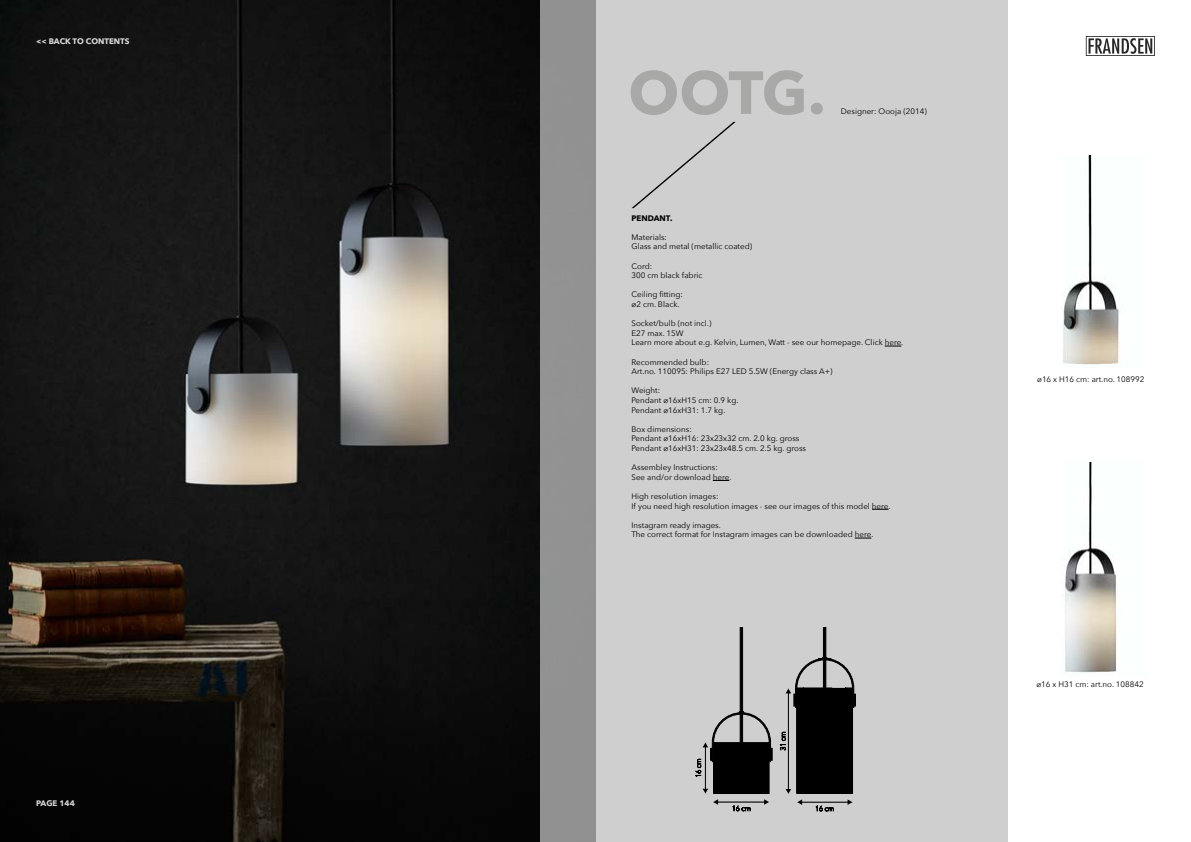
<style>
.page{position:relative;width:1191px;height:842px;background:#fff}
.page>*{position:absolute;margin:0;border:0;box-sizing:border-box;transform-origin:0 0}
.t1{font:700 60px "Avenir Next";color:#a8a8a7}
.t2{font:8px/9.6px "Avenir Next";color:#000}
.t3{font:700 8px "Avenir Next";color:#fff}
.t4{font:700 8px "Avenir Next";color:#000}
</style>
<div class="page">
<img style="left:0;top:0;width:540px;height:842px">
<svg style="left:540px;top:0;width:468px;height:842px;background:#c6c6c6"></svg>
<svg style="left:884px;top:346px;width:17px;height:1px"></svg>
<svg style="left:713px;top:480px;width:16px;height:1px"></svg>
<svg style="left:872px;top:509px;width:16px;height:1px"></svg>
<svg style="left:855px;top:538px;width:16px;height:1px"></svg>
<img style="left:1062px;top:463px;width:55px;height:210px">
<img style="left:1061px;top:155px;width:61px;height:210px">
<div style="left:631px;top:122px;width:104px;height:86px;background:#cfcfcf"></div>
<hr style="left:705px;top:746px;width:1px;height:43px;background:#000">
<svg style="left:702px;top:789px;width:6px;height:4px"></svg>
<hr style="left:717px;top:802px;width:48px;height:1px;background:#000">
<svg style="left:713px;top:799px;width:5px;height:6px"></svg>
<svg style="left:764px;top:799px;width:5px;height:6px"></svg>
<div style="left:713px;top:742px;width:56px;height:51px;background:#000"></div>
<div style="left:713px;top:742px;width:56px;height:52px;border:1px solid #000"></div>
<svg style="left:732px;top:805px;width:18px;height:6px"></svg>
<svg style="left:695px;top:627px;width:77px;height:150px"></svg>
<hr style="left:788px;top:693px;width:1px;height:97px;background:#000">
<svg style="left:785px;top:789px;width:6px;height:5px"></svg>
<hr style="left:801px;top:802px;width:47px;height:1px;background:#000">
<svg style="left:847px;top:799px;width:5px;height:6px"></svg>
<svg style="left:797px;top:799px;width:5px;height:6px"></svg>
<hr style="left:852px;top:688px;width:1px;height:105px;background:#000">
<div style="left:797px;top:688px;width:55px;height:105px;background:#000"></div>
<div style="left:796px;top:688px;width:56px;height:106px;border:1px solid #000"></div>
<svg style="left:785px;top:627px;width:70px;height:81px"></svg>
<svg style="left:815px;top:806px;width:18px;height:5px"></svg>
<svg style="left:780px;top:732px;width:5px;height:18px"></svg>
<svg style="left:1085px;top:36px;width:70px;height:20px"></svg>
<p class="t3" style="left:36px;top:34px;width:95px">&lt;&lt; BACK TO CONTENTS</p>
<p class="t3" style="left:36px;top:796px;width:40px">PAGE 144</p>
<h1 class="t1" style="left:628px;top:41px;width:199px">OOTG.</h1>
<p class="t2" style="left:841px;top:106px;width:87px">Designer: Oooja (2014)</p>
<p class="t4" style="left:631px;top:211px;width:42px">PENDANT.</p>
<p class="t2" style="left:631px;top:232px;width:122px">Materials:<br>Glass and metal (metallic coated)</p>
<p class="t2" style="left:631px;top:261px;width:73px">Cord:<br>300 cm black fabric</p>
<p class="t2" style="left:631px;top:289px;width:53px">Ceiling fitting: ø2 cm. Black.</p>
<p class="t2" style="left:631px;top:318px;width:273px">Socket/bulb (not incl.)<br>E27 max. 15W<br>Learn more about e.g. Kelvin, Lumen, Watt - see our homepage. Click here.</p>
<p class="t2" style="left:631px;top:357px;width:203px">Recommended bulb:<br>Art.no. 110095: Philips E27 LED 5.5W (Energy class A+)</p>
<p class="t2" style="left:631px;top:385px;width:108px">Weight:<br>Pendant ø16xH15 cm: 0.9 kg.<br>Pendant ø16xH31: 1.7 kg.</p>
<p class="t2" style="left:631px;top:424px;width:176px">Box dimensions:<br>Pendant ø16xH16: 23x23x32 cm. 2.0 kg. gross<br>Pendant ø16xH31: 23x23x48.5 cm. 2.5 kg. gross</p>
<p class="t2" style="left:631px;top:462px;width:101px">Assembley Instructions:<br>See and/or download here.</p>
<p class="t2" style="left:631px;top:491px;width:261px">High resolution images:<br>If you need high resolution images - see our images of this model here.</p>
<p class="t2" style="left:631px;top:520px;width:243px">Instagram ready images.<br>The correct format for Instagram images can be downloaded here.</p>
<p class="t2" style="left:1037px;top:374px;width:109px">ø16 x H16 cm: art.no. 108992</p>
<p class="t2" style="left:1036px;top:679px;width:109px">ø16 x H31 cm: art.no. 108842</p>
</div>
